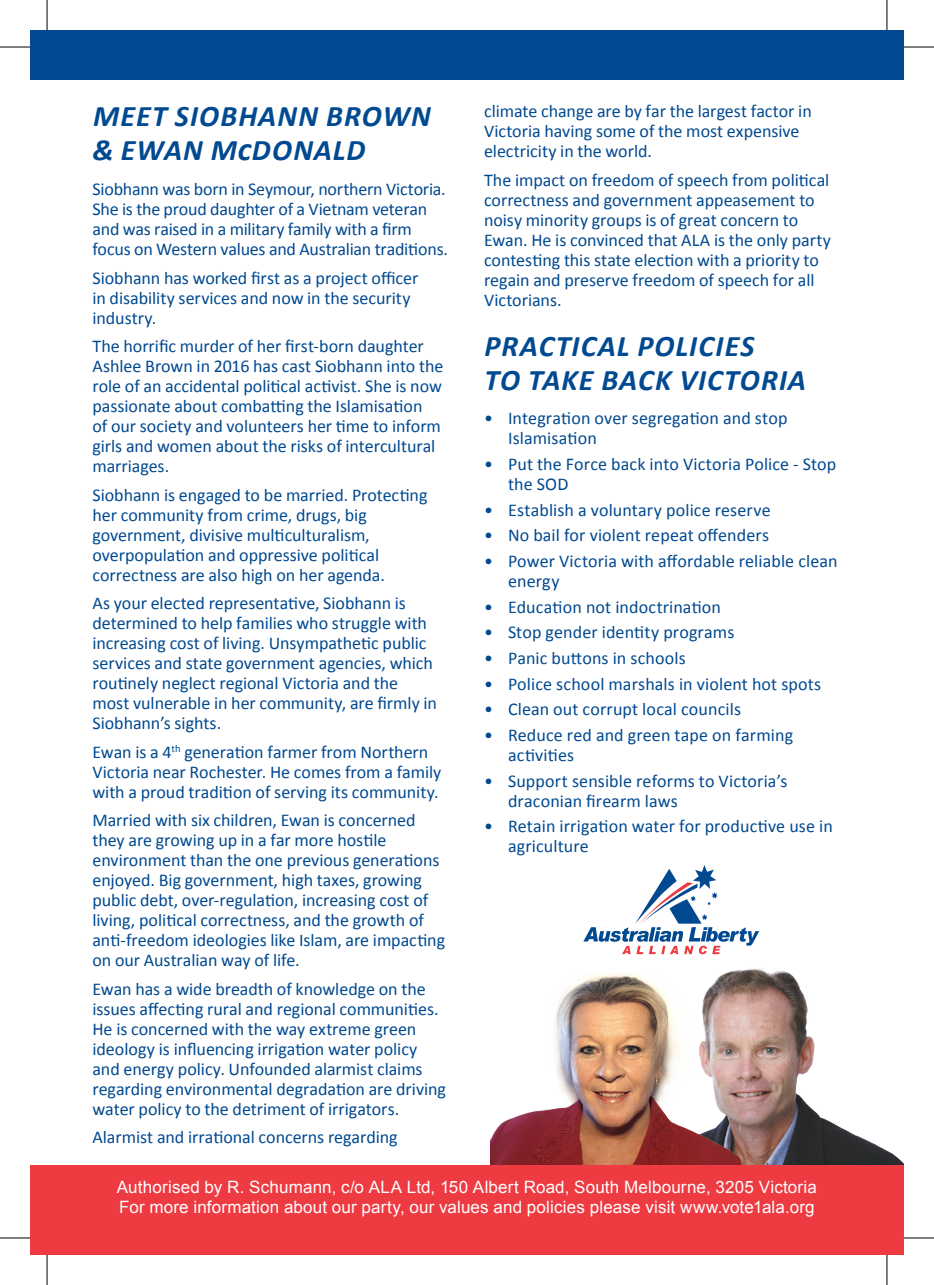
<style>
.page{position:relative;width:934px;height:1285px;background:#fff}
.page>*{position:absolute;margin:0;border:0;box-sizing:border-box;transform-origin:0 0}
.t1{font:italic 700 30px/34px "Calibri";letter-spacing:.03em;color:#014990}
.t2{font:18px/20px "Calibri";color:#014990}
.t3{font:17px "Arial";letter-spacing:.01em;color:#fff}
</style>
<div class="page">
<img style="left:622px;top:954px;width:281px;height:211px">
<img style="left:490px;top:972px;width:255px;height:193px">
<svg style="left:583px;top:865px;width:176px;height:89px"></svg>
<div style="left:30px;top:30px;width:873px;height:49px;background:#014990"></div>
<div style="left:30px;top:1165px;width:873px;height:90px;background:#ee3a41"></div>
<hr style="left:0;top:47px;width:30px;height:1px;background:#000">
<hr style="left:903px;top:47px;width:30px;height:1px;background:#000">
<hr style="left:0;top:1237px;width:30px;height:1px;background:#000">
<hr style="left:903px;top:1237px;width:30px;height:1px;background:#000">
<hr style="left:47px;top:0;width:1px;height:30px;background:#000">
<hr style="left:47px;top:1255px;width:1px;height:30px;background:#000">
<hr style="left:886px;top:0;width:1px;height:30px;background:#000">
<hr style="left:886px;top:1255px;width:1px;height:30px;background:#000">
<p class="t1" style="left:92px;top:98px;width:340px">MEET SIOBHANN BROWN &amp; EWAN McDONALD</p>
<p class="t2" style="left:92px;top:179px;width:357px">Siobhann was born in Seymour, northern Victoria.<br>She is the proud daughter of a Vietnam veteran and was raised in a military family with a firm focus on Western values and Australian traditions.</p>
<p class="t2" style="left:92px;top:268px;width:327px">Siobhann has worked first as a project officer in disability services and now in the security industry.</p>
<p class="t2" style="left:92px;top:336px;width:352px">The horrific murder of her first-born daughter Ashlee Brown in 2016 has cast Siobhann into the role of an accidental political activist. She is now passionate about combatting the Islamisation<br>of our society and volunteers her time to inform girls and women about the risks of intercultural marriages.</p>
<p class="t2" style="left:92px;top:485px;width:336px">Siobhann is engaged to be married. Protecting her community from crime, drugs, big government, divisive multiculturalism, overpopulation and oppressive political correctness are also high on her agenda.</p>
<p class="t2" style="left:92px;top:593px;width:346px">As your elected representative, Siobhann is determined to help families who struggle with increasing cost of living. Unsympathetic public services and state government agencies, which routinely neglect regional Victoria and the most vulnerable in her community, are firmly in Siobhann’s sights.</p>
<p class="t2" style="left:92px;top:742px;width:350px">Ewan is a 4<sup>th</sup> generation farmer from Northern<br>Victoria near Rochester. He comes from a family with a proud tradition of serving its community.</p>
<p class="t2" style="left:92px;top:810px;width:354px">Married with six children, Ewan is concerned they are growing up in a far more hostile environment than the one previous generations enjoyed. Big government, high taxes, growing public debt, over-regulation, increasing cost of living, political correctness, and the growth of anti-freedom ideologies like Islam, are impacting on our Australian way of life.</p>
<p class="t2" style="left:92px;top:979px;width:355px">Ewan has a wide breadth of knowledge on the issues affecting rural and regional communities.<br>He is concerned with the way extreme green ideology is influencing irrigation water policy and energy policy. Unfounded alarmist claims regarding environmental degradation are driving water policy to the detriment of irrigators.</p>
<p class="t2" style="left:92px;top:1127px;width:307px">Alarmist and irrational concerns regarding</p>
<p class="t2" style="left:484px;top:101px;width:329px">climate change are by far the largest factor in<br>Victoria having some of the most expensive electricity in the world.</p>
<p class="t2" style="left:484px;top:170px;width:348px">The impact on freedom of speech from political correctness and government appeasement to noisy minority groups is of great concern to Ewan. He is convinced that ALA is the only party contesting this state election with a priority to regain and preserve freedom of speech for all Victorians.</p>
<p class="t1" style="left:484px;top:328px;width:271px">PRACTICAL POLICIES</p>
<p class="t1" style="left:484px;top:362px;width:323px">TO TAKE BACK VICTORIA</p>
<p class="t2" style="left:508px;top:408px;width:281px;text-indent:-24px">• Integration over segregation and stop<br>Islamisation</p>
<p class="t2" style="left:508px;top:454px;width:329px;text-indent:-24px">• Put the Force back into Victoria Police - Stop the SOD</p>
<p class="t2" style="left:484px;top:499px;width:288px">• Establish a voluntary police reserve</p>
<p class="t2" style="left:484px;top:525px;width:286px">• No bail for violent repeat offenders</p>
<p class="t2" style="left:508px;top:551px;width:331px;text-indent:-24px">• Power Victoria with affordable reliable clean energy</p>
<p class="t2" style="left:484px;top:596px;width:238px">• Education not indoctrination</p>
<p class="t2" style="left:484px;top:622px;width:252px">• Stop gender identity programs</p>
<p class="t2" style="left:484px;top:648px;width:203px">• Panic buttons in schools</p>
<p class="t2" style="left:484px;top:673px;width:338px">• Police school marshals in violent hot spots</p>
<p class="t2" style="left:484px;top:699px;width:258px">• Clean out corrupt local councils</p>
<p class="t2" style="left:508px;top:725px;width:286px;text-indent:-24px">• Reduce red and green tape on farming activities</p>
<p class="t2" style="left:508px;top:770px;width:281px;text-indent:-24px">• Support sensible reforms to Victoria’s draconian firearm laws</p>
<p class="t2" style="left:508px;top:816px;width:326px;text-indent:-24px">• Retain irrigation water for productive use in agriculture</p>
<p class="t3" style="left:117px;top:1176px;width:701px">Authorised by R. Schumann, c/o ALA Ltd, 150 Albert Road, South Melbourne, 3205 Victoria</p>
<p class="t3" style="left:119px;top:1196px;width:696px">For more information about our party, our values and policies please visit www.vote1ala.org</p>
</div>
